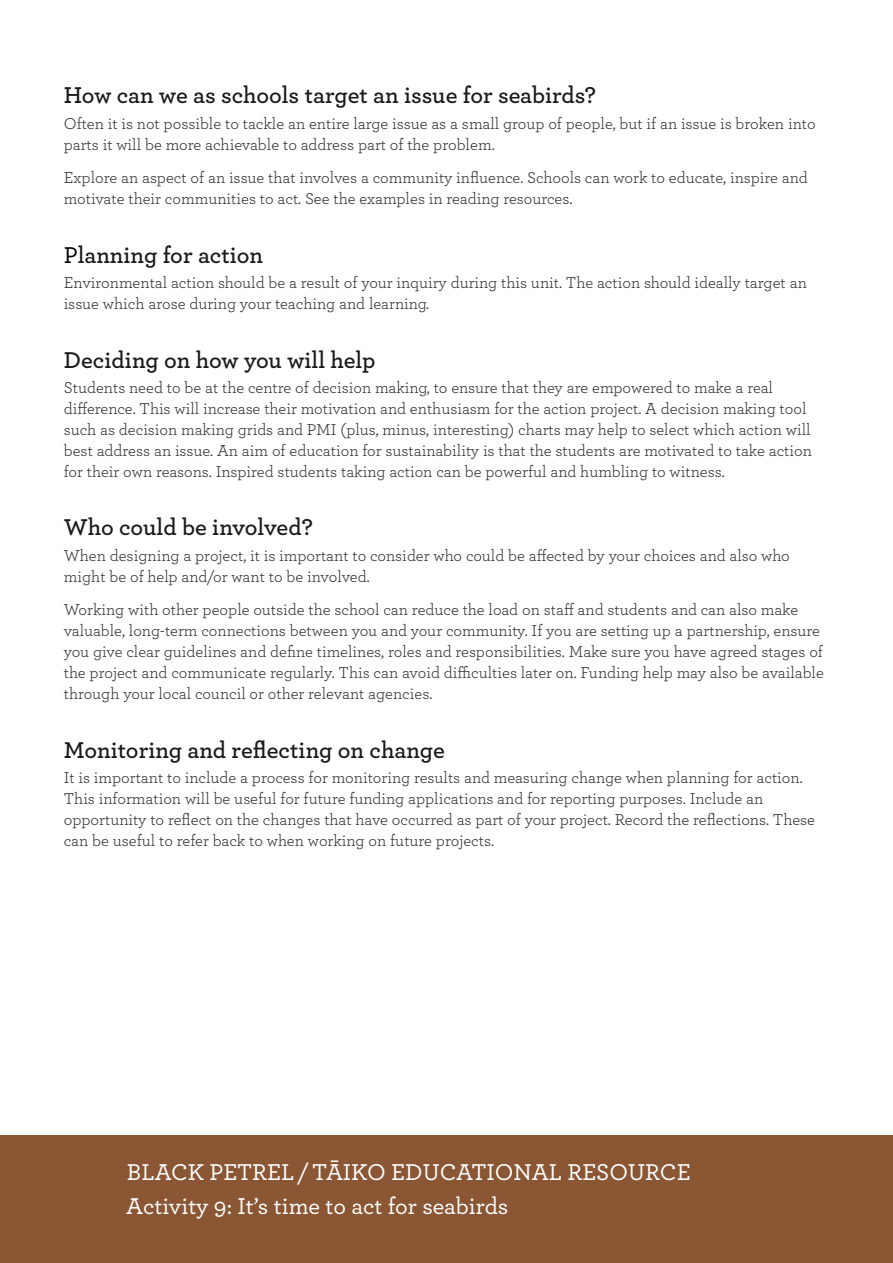
<style>
.page{position:relative;width:893px;height:1263px;background:#fff}
.page>*{position:absolute;margin:0;border:0;box-sizing:border-box;transform-origin:0 0}
.t1{font:600 24px "Archer";color:#1a1a1a}
.t2{font:500 24px "Archer";color:#fff}
.t3{font:16.5px/21px "Archer";color:#333}
.s1{font-weight:500;color:#000}
</style>
<div class="page">
<div style="left:0;top:1135px;width:893px;height:128px;background:#8a5633"></div>
<h1 class="t1" style="left:64px;top:77px;width:534px">How can we as schools target an issue for seabirds?</h1>
<p class="t3" style="left:64px;top:112px;width:753px">Often it is not possible to tackle an entire large issue as a small group of people, but if an issue is broken into parts it will be more achievable to address part of the problem.</p>
<p class="t3" style="left:64px;top:166px;width:746px">Explore an aspect of an issue that involves a community influence. Schools can work to educate, inspire and motivate their communities to act. See the examples in reading resources.</p>
<h1 class="t1" style="left:64px;top:237px;width:201px"><span class="s1">P</span>lanning for action</h1>
<p class="t3" style="left:64px;top:271px;width:745px">Environmental action should be a result of your inquiry during this unit. The action should ideally target an issue which arose during your teaching and learning.</p>
<h1 class="t1" style="left:64px;top:342px;width:313px">Deciding on how you will help</h1>
<p class="t3" style="left:64px;top:376px;width:750px">Students need to be at the centre of decision making, to ensure that they are empowered to make a real difference. This will increase their motivation and enthusiasm for the action project. A decision making tool such as decision making grids and PMI (plus, minus, interesting) charts may help to select which action will best address an issue. An aim of education for sustainability is that the students are motivated to take action for their own reasons. Inspired students taking action can be powerful and humbling to witness.</p>
<h1 class="t1" style="left:64px;top:509px;width:251px">Who could be involved?</h1>
<p class="t3" style="left:64px;top:544px;width:728px">When designing a project, it is important to consider who could be affected by your choices and also who might be of help and/or want to be involved.</p>
<p class="t3" style="left:64px;top:599px;width:762px">Working with other people outside the school can reduce the load on staff and students and can also make valuable, long-term connections between you and your community. If you are setting up a partnership, ensure you give clear guidelines and define timelines, roles and responsibilities. Make sure you have agreed stages of the project and communicate regularly. This can avoid difficulties later on. Funding help may also be available through your local council or other relevant agencies.</p>
<h1 class="t1" style="left:64px;top:732px;width:383px">Monitoring and reflecting on change</h1>
<p class="t3" style="left:64px;top:766px;width:753px">It is important to include a process for monitoring results and measuring change when planning for action.<br>This information will be useful for future funding applications and for reporting purposes. Include an opportunity to reflect on the changes that have occurred as part of your project. Record the reflections. These can be useful to refer back to when working on future projects.</p>
<h1 class="t2" style="left:127px;top:1154px;width:565px">BLACK PETREL / TĀIKO EDUCATIONAL RESOURCE</h1>
<h1 class="t2" style="left:126px;top:1189px;width:383px">Activity 9: It’s time to act for seabirds</h1>
</div>
